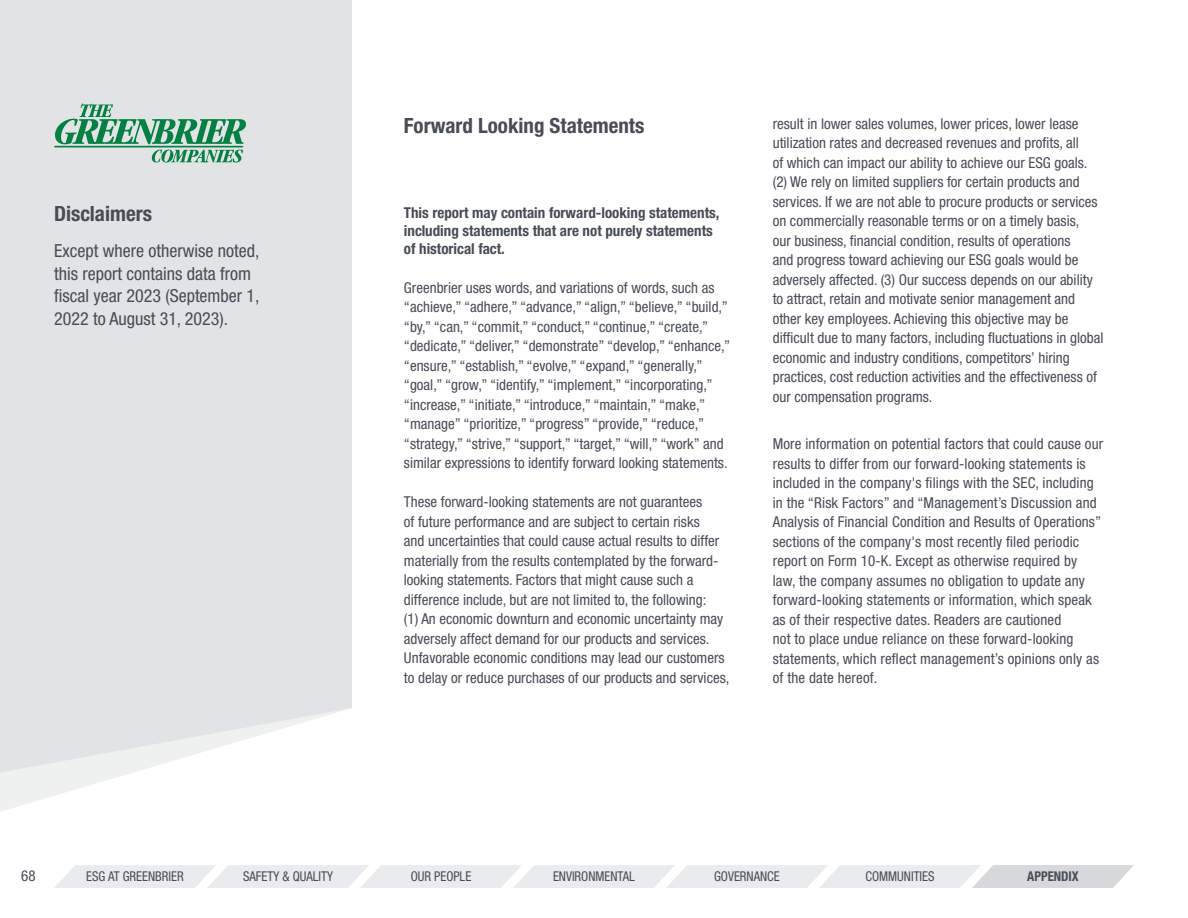
<style>
.page{position:relative;width:1188px;height:918px;background:#fff}
.page>*{position:absolute;margin:0;border:0;box-sizing:border-box;transform-origin:0 0}
.t1{font:700 condensed 21px "Helvetica Neue LT Std";color:#474c55}
.t2{font:condensed 18px/22.5px "Helvetica Neue LT Std";color:#474c55}
.t3{font:condensed 15px/19.5px "Helvetica Neue LT Std";color:#474c55}
.t4{font:700 condensed 15px/18px "Helvetica Neue LT Std";color:#474c55}
.t5{font:condensed 13.5px "Helvetica Neue LT Std";color:#474c55;scale:.95 1}
.t6{font:700 condensed 13.5px "Helvetica Neue LT Std";color:#474c55;scale:.95 1}
</style>
<div class="page">
<svg style="left:0;top:773px;width:130px;height:39px;fill:#f3f4f4"></svg>
<div style="left:0;top:0;width:352px;height:773px;background:#e2e3e4"></div>
<svg style="left:54px;top:103px;width:192px;height:60px;background:#98c2af"></svg>
<svg style="left:54px;top:865px;width:1080px;height:23px;background:#e9eaeb"></svg>
<h1 class="t1" style="left:54px;top:201px;width:99px">Disclaimers</h1>
<p class="t2" style="left:54px;top:239px;width:207px">Except where otherwise noted, this report contains data from fiscal year 2023 (September 1,<br>2022 to August 31, 2023).</p>
<h1 class="t1" style="left:404px;top:113px;width:242px">Forward Looking Statements</h1>
<p class="t4" style="left:404px;top:203px;width:317px">This report may contain forward-looking statements, including statements that are not purely statements of historical fact.</p>
<p class="t3" style="left:404px;top:278px;width:328px">Greenbrier uses words, and variations of words, such as “achieve,” “adhere,” “advance,” “align,” “believe,” “build,” “by,” “can,” “commit,” “conduct,” “continue,” “create,” “dedicate,” “deliver,” “demonstrate” “develop,” “enhance,” “ensure,” “establish,” “evolve,” “expand,” “generally,” “goal,” “grow,” “identify,” “implement,” “incorporating,” “increase,” “initiate,” “introduce,” “maintain,” “make,” “manage” “prioritize,” “progress” “provide,” “reduce,” “strategy,” “strive,” “support,” “target,” “will,” “work” and similar expressions to identify forward looking statements.</p>
<p class="t3" style="left:404px;top:492px;width:327px">These forward-looking statements are not guarantees<br>of future performance and are subject to certain risks<br>and uncertainties that could cause actual results to differ materially from the results contemplated by the forward&shy;looking statements. Factors that might cause such a difference include, but are not limited to, the following:<br>(1) An economic downturn and economic uncertainty may adversely affect demand for our products and services.<br>Unfavorable economic conditions may lead our customers to delay or reduce purchases of our products and services,</p>
<p class="t3" style="left:773px;top:114px;width:332px">result in lower sales volumes, lower prices, lower lease utilization rates and decreased revenues and profits, all<br>of which can impact our ability to achieve our ESG goals. (2) We rely on limited suppliers for certain products and services. If we are not able to procure products or services on commercially reasonable terms or on a timely basis,<br>our business, financial condition, results of operations<br>and progress toward achieving our ESG goals would be adversely affected. (3) Our success depends on our ability to attract, retain and motivate senior management and other key employees. Achieving this objective may be difficult due to many factors, including fluctuations in global economic and industry conditions, competitors’ hiring practices, cost reduction activities and the effectiveness of our compensation programs.</p>
<p class="t3" style="left:773px;top:434px;width:332px">More information on potential factors that could cause our results to differ from our forward-looking statements is included in the company's filings with the SEC, including in the “Risk Factors” and “Management’s Discussion and Analysis of Financial Condition and Results of Operations” sections of the company's most recently filed periodic report on Form 10-K. Except as otherwise required by law, the company assumes no obligation to update any forward-looking statements or information, which speak as of their respective dates. Readers are cautioned<br>not to place undue reliance on these forward-looking statements, which reflect management’s opinions only as of the date hereof.</p>
<p class="t3" style="left:21px;top:866px;width:16px">68</p>
<p class="t5" style="left:86px;top:869px;width:104px">ESG AT GREENBRIER</p>
<p class="t5" style="left:243px;top:869px;width:96px">SAFETY &amp; QUALITY</p>
<p class="t5" style="left:411px;top:869px;width:65px">OUR PEOPLE</p>
<p class="t5" style="left:553px;top:869px;width:88px">ENVIRONMENTAL</p>
<p class="t5" style="left:714px;top:869px;width:71px">GOVERNANCE</p>
<p class="t5" style="left:865px;top:869px;width:74px">COMMUNITIES</p>
<p class="t6" style="left:1027px;top:868px;width:56px">APPENDIX</p>
</div>
